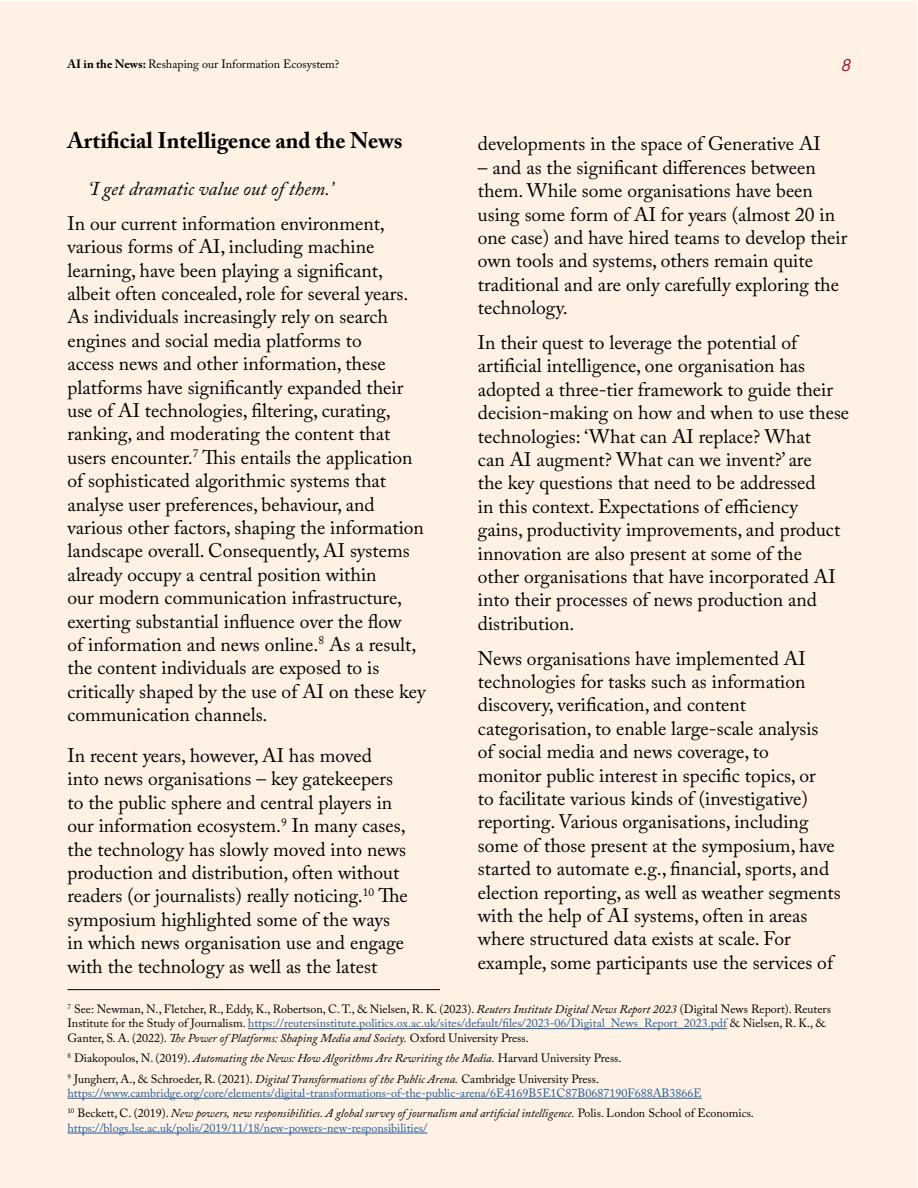
<style>
.page{position:relative;width:918px;height:1188px;background:#fff}
.page>*{position:absolute;margin:0;border:0;box-sizing:border-box;transform-origin:0 0}
.t1{font:700 22.5px "Adobe Caslon Pro";color:#000}
.t2{font:19.5px/23.4px "Adobe Caslon Pro";color:#000}
.t3{font:italic 19.5px "Adobe Caslon Pro";color:#000}
.t4{font:italic 700 16.5px "Letter Gothic Std";color:#9f002b}
.t5{font:12px/14.4px "Adobe Caslon Pro";color:#000}
.t6{font:12px/20.4px "Adobe Caslon Pro";color:#215e9e}
.s1{font-weight:700}
.s2{font-style:italic}
.s3{color:#215e9e}
.s4{color:#000}
.s5{font-style:italic;color:#000}
</style>
<div class="page">
<div style="left:1px;top:1px;width:916px;height:1187px;background:#fff1e4"></div>
<hr style="left:248px;top:1028px;width:479px;height:1px;background:#215e9e">
<hr style="left:68px;top:1098px;width:634px;height:1px;background:#215e9e">
<hr style="left:68px;top:1133px;width:359px;height:1px;background:#215e9e">
<hr style="left:68px;top:989px;width:372px;height:1px;background:#000">
<p class="t5" style="left:68px;top:56px;width:273px"><span class="s1">AI in the News:</span> Reshaping our Information Ecosystem?</p>
<p class="t4" style="left:841px;top:55px;width:11px">8</p>
<p class="t1" style="left:68px;top:127px;width:337px">Artificial Intelligence and the News</p>
<p class="t3" style="left:88px;top:177px;width:247px">‘I get dramatic value out of them.’</p>
<p class="t2" style="left:68px;top:211px;width:360px">In our current information environment, various forms of AI, including machine learning, have been playing a significant, albeit often concealed, role for several years.<br>As individuals increasingly rely on search engines and social media platforms to<br>access news and other information, these platforms have significantly expanded their use of AI technologies, filtering, curating, ranking, and moderating the content that users encounter.<sup>7</sup> This entails the application of sophisticated algorithmic systems that analyse user preferences, behaviour, and various other factors, shaping the information landscape overall. Consequently, AI systems already occupy a central position within<br>our modern communication infrastructure, exerting substantial influence over the flow<br>of information and news online.<sup>8</sup> As a result, the content individuals are exposed to is critically shaped by the use of AI on these key communication channels.</p>
<p class="t2" style="left:67px;top:743px;width:342px">In recent years, however, AI has moved into news organisations – key gatekeepers to the public sphere and central players in our information ecosystem.<sup>9</sup> In many cases, the technology has slowly moved into news production and distribution, often without readers (or journalists) really noticing.<sup>10</sup> The symposium highlighted some of the ways in which news organisation use and engage with the technology as well as the latest</p>
<p class="t2" style="left:478px;top:132px;width:344px">developments in the space of Generative AI</p>
<p class="t2" style="left:478px;top:155px;width:371px">– and as the significant differences between them. While some organisations have been using some form of AI for years (almost 20 in one case) and have hired teams to develop their own tools and systems, others remain quite traditional and are only carefully exploring the technology.</p>
<p class="t2" style="left:478px;top:331px;width:373px">In their quest to leverage the potential of artificial intelligence, one organisation has adopted a three-tier framework to guide their decision-making on how and when to use these technologies: ‘What can AI replace? What<br>can AI augment? What can we invent?’ are<br>the key questions that need to be addressed<br>in this context. Expectations of efficiency<br>gains, productivity improvements, and product innovation are also present at some of the<br>other organisations that have incorporated AI into their processes of news production and distribution.</p>
<p class="t2" style="left:478px;top:646px;width:364px">News organisations have implemented AI technologies for tasks such as information discovery, verification, and content categorisation, to enable large-scale analysis<br>of social media and news coverage, to<br>monitor public interest in specific topics, or<br>to facilitate various kinds of (investigative) reporting. Various organisations, including some of those present at the symposium, have started to automate e.g., financial, sports, and election reporting, as well as weather segments with the help of AI systems, often in areas where structured data exists at scale. For example, some participants use the services of</p>
<p class="t5" style="left:68px;top:1002px;width:765px"><sup>7</sup> See: Newman, N., Fletcher, R., Eddy, K., Robertson, C. T., &amp; Nielsen, R. K. (2023). <span class="s2">Reuters Institute Digital News Report 2023</span> (Digital News Report). Reuters<br>Institute for the Study of Journalism. <span class="s3">https://reutersinstitute.politics.ox.ac.uk/sites/default/files/2023-06/Digital_News_Report_2023.pdf</span> &amp; Nielsen, R. K., &amp;<br>Ganter, S. A. (2022). <span class="s2">The Power of Platforms: Shaping Media and Society.</span> Oxford University Press.</p>
<p class="t5" style="left:68px;top:1048px;width:556px;line-height:20.4px"><sup>8</sup> Diakopoulos, N. (2019). <span class="s2">Automating the News: How Algorithms Are Rewriting the Media.</span> Harvard University Press.<br><sup>9</sup> Jungherr, A., &amp; Schroeder, R. (2021). <span class="s2">Digital Transformations of the Public Arena.</span> Cambridge University Press.</p>
<p class="t6" style="left:68px;top:1083px;width:688px">https://www.cambridge.org/core/elements/digital-transformations-of-the-public-arena/6E4169B5E1C87B0687190F688AB3866E<br><sup>10</sup> <span class="s4">Beckett, C. (2019).</span> <span class="s5">New powers, new responsibilities. A global survey of journalism and artificial intelligence.</span> <span class="s4">Polis. London School of Economics.</span></p>
<p class="t6" style="left:68px;top:1117px;width:361px">https://blogs.lse.ac.uk/polis/2019/11/18/new-powers-new-responsibilities/</p>
</div>
